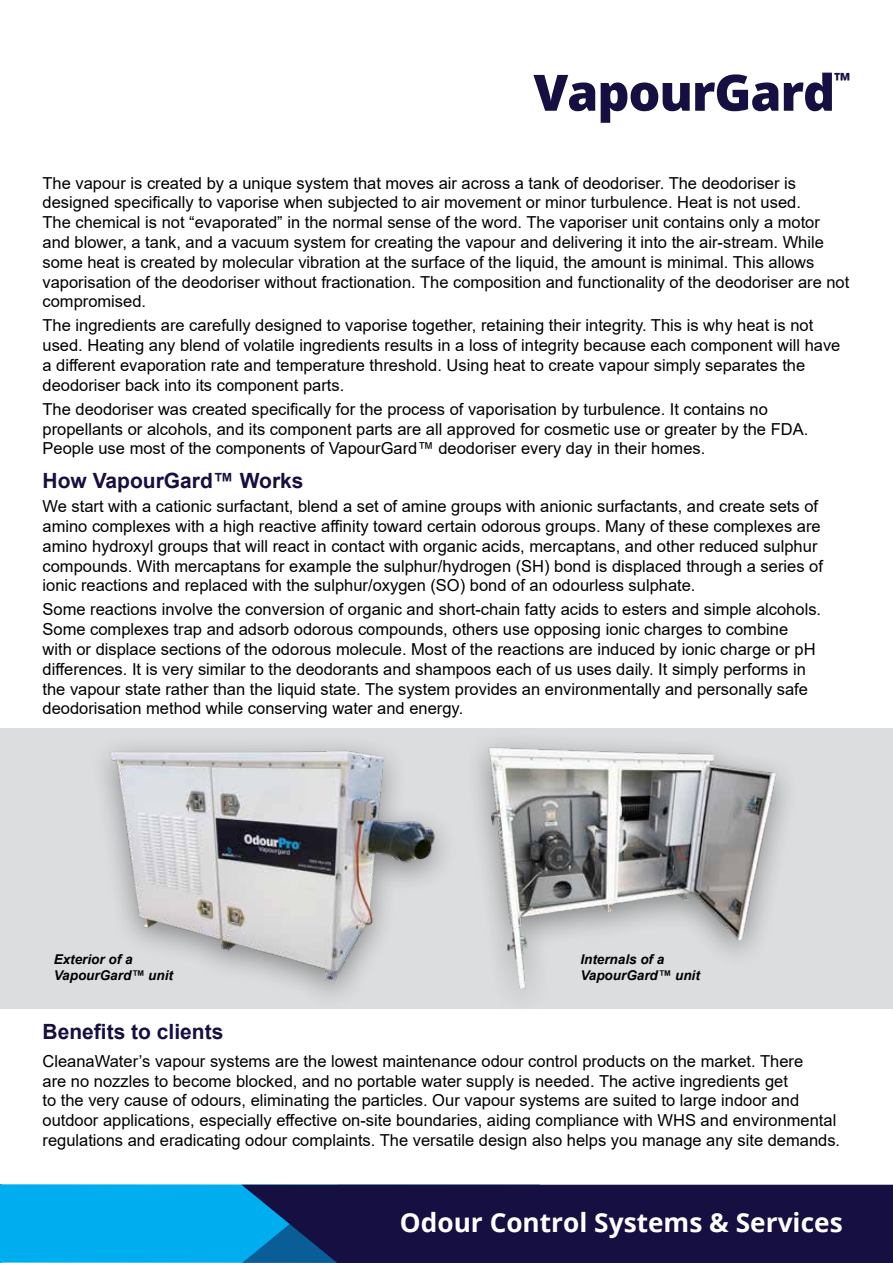
<style>
.page{position:relative;width:893px;height:1263px;background:#fff}
.page>*{position:absolute;margin:0;border:0;box-sizing:border-box;transform-origin:0 0}
.t1{font:800 50.25px "Open Sans";letter-spacing:-.02em;color:#160f41}
.t2{font:700 26.25px "Open Sans";color:#fff}
.t3{font:700 21px "Arial";color:#160f41}
.t4{font:800 21px "Open Sans";color:#160f41}
.t5{font:16.5px/19.8px "Arial";color:#000}
.t6{font:italic 700 13.5px/16.2px "Arial";color:#000}
</style>
<div class="page">
<div style="left:0;top:1184px;width:539px;height:79px;background:#00aeef"></div>
<svg style="left:242px;top:1185px;width:651px;height:78px;background:#14174a"></svg>
<div style="left:0;top:728px;width:893px;height:281px;background:#dcddde"></div>
<div style="left:87px;top:733px;width:372px;height:281px;background:#000;opacity:.4"></div>
<img style="left:109px;top:744px;width:329px;height:242px">
<div style="left:464px;top:730px;width:336px;height:291px;background:#000;opacity:.4"></div>
<img style="left:477px;top:744px;width:304px;height:250px">
<h1 class="t1" style="left:533px;top:54px;width:303px">VapourGard</h1>
<p class="t4" style="left:834px;top:65px;width:18px">™</p>
<p class="t5" style="left:43px;top:173px;width:808px">The vapour is created by a unique system that moves air across a tank of deodoriser. The deodoriser is designed specifically to vaporise when subjected to air movement or minor turbulence. Heat is not used.<br>The chemical is not “evaporated” in the normal sense of the word. The vaporiser unit contains only a motor and blower, a tank, and a vacuum system for creating the vapour and delivering it into the air-stream. While some heat is created by molecular vibration at the surface of the liquid, the amount is minimal. This allows vaporisation of the deodoriser without fractionation. The composition and functionality of the deodoriser are not compromised.</p>
<p class="t5" style="left:43px;top:316px;width:799px">The ingredients are carefully designed to vaporise together, retaining their integrity. This is why heat is not used. Heating any blend of volatile ingredients results in a loss of integrity because each component will have a different evaporation rate and temperature threshold. Using heat to create vapour simply separates the deodoriser back into its component parts.</p>
<p class="t5" style="left:43px;top:399px;width:767px">The deodoriser was created specifically for the process of vaporisation by turbulence. It contains no propellants or alcohols, and its component parts are all approved for cosmetic use or greater by the FDA.<br>People use most of the components of VapourGard™ deodoriser every day in their homes.</p>
<p class="t3" style="left:43px;top:466px;width:262px">How VapourGard™ Works</p>
<p class="t5" style="left:43px;top:496px;width:782px">We start with a cationic surfactant, blend a set of amine groups with anionic surfactants, and create sets of amino complexes with a high reactive affinity toward certain odorous groups. Many of these complexes are amino hydroxyl groups that will react in contact with organic acids, mercaptans, and other reduced sulphur compounds. With mercaptans for example the sulphur/hydrogen (SH) bond is displaced through a series of ionic reactions and replaced with the sulphur/oxygen (SO) bond of an odourless sulphate.</p>
<p class="t5" style="left:43px;top:600px;width:780px">Some reactions involve the conversion of organic and short-chain fatty acids to esters and simple alcohols.<br>Some complexes trap and adsorb odorous compounds, others use opposing ionic charges to combine with or displace sections of the odorous molecule. Most of the reactions are induced by ionic charge or pH differences. It is very similar to the deodorants and shampoos each of us uses daily. It simply performs in the vapour state rather than the liquid state. The system provides an environmentally and personally safe deodorisation method while conserving water and energy.</p>
<p class="t6" style="left:54px;top:952px;width:121px">Exterior of a<br>VapourGard™ unit</p>
<p class="t6" style="left:580px;top:952px;width:121px">Internals of a<br>VapourGard™ unit</p>
<p class="t3" style="left:43px;top:1016px;width:182px">Benefits to clients</p>
<p class="t5" style="left:43px;top:1051px;width:799px">CleanaWater’s vapour systems are the lowest maintenance odour control products on the market. There<br>are no nozzles to become blocked, and no portable water supply is needed. The active ingredients get<br>to the very cause of odours, eliminating the particles. Our vapour systems are suited to large indoor and outdoor applications, especially effective on-site boundaries, aiding compliance with WHS and environmental regulations and eradicating odour complaints. The versatile design also helps you manage any site demands.</p>
<h2 class="t2" style="left:400px;top:1204px;width:444px">Odour Control Systems &amp; Services</h2>
</div>
